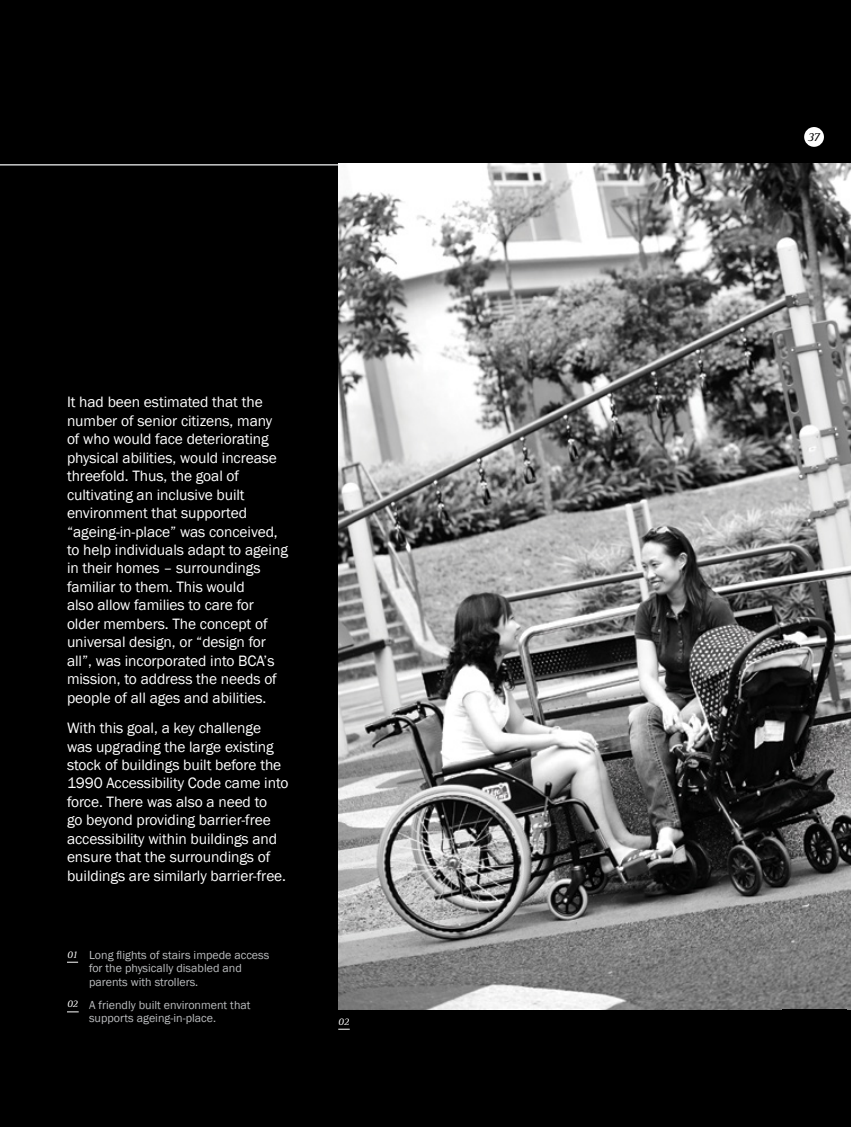
<style>
.page{position:relative;width:851px;height:1127px;background:#fff}
.page>*{position:absolute;margin:0;border:0;box-sizing:border-box;transform-origin:0 0}
.t1{font:15.45px/18.5px "Franklin Gothic";letter-spacing:-.005em;color:#fff}
.t2{font:italic 12.75px "Rotis Serif";color:#000}
.t3{font:12px/13.5px "Franklin Gothic";color:#bcbec0}
.t4{font:italic 10.5px "Rotis Serif";color:#fff}
.s1{font-family:"Rotis Serif";font-style:italic;font-size:10.5px;color:#fff}
</style>
<div class="page">
<div style="left:0;top:0;width:850px;height:1127px;background:#000"></div>
<svg style="left:67px;top:1011px;width:12px;height:1px"></svg>
<hr style="left:0;top:165px;width:797px;height:1px;background:#fff">
<div style="left:804px;top:127px;width:19px;height:20px;background:#fff;border-radius:50%"></div>
<img style="left:338px;top:164px;width:512px;height:845px">
<p class="t1" style="left:67px;top:393px;width:222px">It had been estimated that the number of senior citizens, many of who would face deteriorating physical abilities, would increase threefold. Thus, the goal of cultivating an inclusive built environment that supported “ageing-in-place” was conceived, to help individuals adapt to ageing in their homes – surroundings familiar to them. This would<br>also allow families to care for older members. The concept of universal design, or “design for all”, was incorporated into BCA’s mission, to address the needs of people of all ages and abilities.</p>
<p class="t1" style="left:67px;top:719px;width:223px">With this goal, a key challenge was upgrading the large existing stock of buildings built before the 1990 Accessibility Code came into force. There was also a need to<br>go beyond providing barrier-free accessibility within buildings and ensure that the surroundings of buildings are similarly barrier-free.</p>
<p class="t3" style="left:89px;top:948px;width:182px;text-indent:-22px"><span class="s1">01</span> Long flights of stairs impede access for the physically disabled and parents with strollers.</p>
<p class="t3" style="left:89px;top:998px;width:163px;text-indent:-22px"><span class="s1">02</span> A friendly built environment that supports ageing-in-place.</p>
<p class="t4" style="left:338px;top:1015px;width:13px">02</p>
<p class="t2" style="left:807px;top:130px;width:14px">37</p>
</div>
